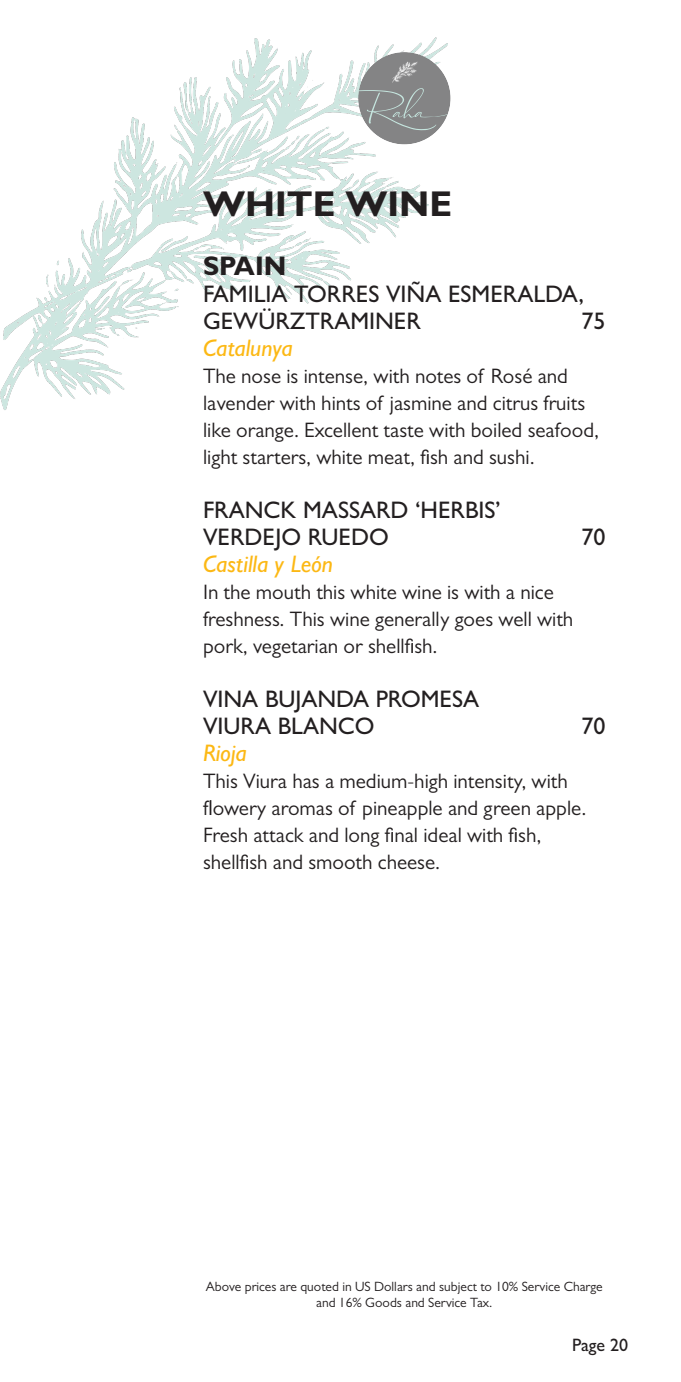
<style>
.page{position:relative;width:681px;height:1382px;background:#fff}
.page>*{position:absolute;margin:0;border:0;box-sizing:border-box;transform-origin:0 0}
.t1{font:700 36px "Gill Sans";color:#231f20}
.t2{font:700 27px "Gill Sans";color:#231f20}
.t3{font:500 24px "Gill Sans";color:#231f20}
.t4{font:italic 500 24px "Gill Sans";color:#fcb814}
.t5{font:21px/27px "Gill Sans";color:#231f20}
.t6{font:500 18px "Gill Sans";color:#231f20}
.t7{font:13.5px/16.2px "Gill Sans";color:#231f20;text-align:center}
</style>
<div class="page">
<img style="left:0;top:37px;width:447px;height:373px">
<div style="left:358px;top:52px;width:92px;height:92px;background:#848485;border-radius:50%"></div>
<svg style="left:358px;top:62px;width:92px;height:68px"></svg>
<p class="t1" style="left:203px;top:181px;width:251px">WHITE WINE</p>
<p class="t2" style="left:203px;top:249px;width:85px">SPAIN</p>
<p class="t3" style="left:203px;top:280px;width:382px">FAMILIA TORRES VIÑA ESMERALDA,</p>
<p class="t3" style="left:203px;top:307px;width:219px">GEWÜRZTRAMINER</p>
<p class="t3" style="left:581px;top:307px;width:25px">75</p>
<p class="t4" style="left:203px;top:334px;width:91px">Catalunya</p>
<p class="t5" style="left:203px;top:363px;width:397px">The nose is intense, with notes of Rosé and lavender with hints of jasmine and citrus fruits like orange. Excellent taste with boiled seafood, light starters, white meat, fish and sushi.</p>
<p class="t3" style="left:203px;top:496px;width:299px">FRANCK MASSARD ‘HERBIS’</p>
<p class="t3" style="left:203px;top:523px;width:187px">VERDEJO RUEDO</p>
<p class="t3" style="left:581px;top:523px;width:25px">70</p>
<p class="t4" style="left:203px;top:550px;width:132px">Castilla y León</p>
<p class="t5" style="left:203px;top:579px;width:371px">In the mouth this white wine is with a nice freshness. This wine generally goes well with pork, vegetarian or shellfish.</p>
<p class="t3" style="left:203px;top:685px;width:277px">VINA BUJANDA PROMESA</p>
<p class="t3" style="left:203px;top:712px;width:173px">VIURA BLANCO</p>
<p class="t3" style="left:581px;top:712px;width:25px">70</p>
<p class="t4" style="left:203px;top:739px;width:45px">Rioja</p>
<p class="t5" style="left:203px;top:768px;width:385px">This Viura has a medium-high intensity, with flowery aromas of pineapple and green apple.<br>Fresh attack and long final ideal with fish, shellfish and smooth cheese.</p>
<p class="t7" style="left:206px;top:1278px;width:398px">Above prices are quoted in US Dollars and subject to 10% Service Charge and 16% Goods and Service Tax.</p>
<p class="t6" style="left:571px;top:1334px;width:58px">Page 20</p>
</div>
